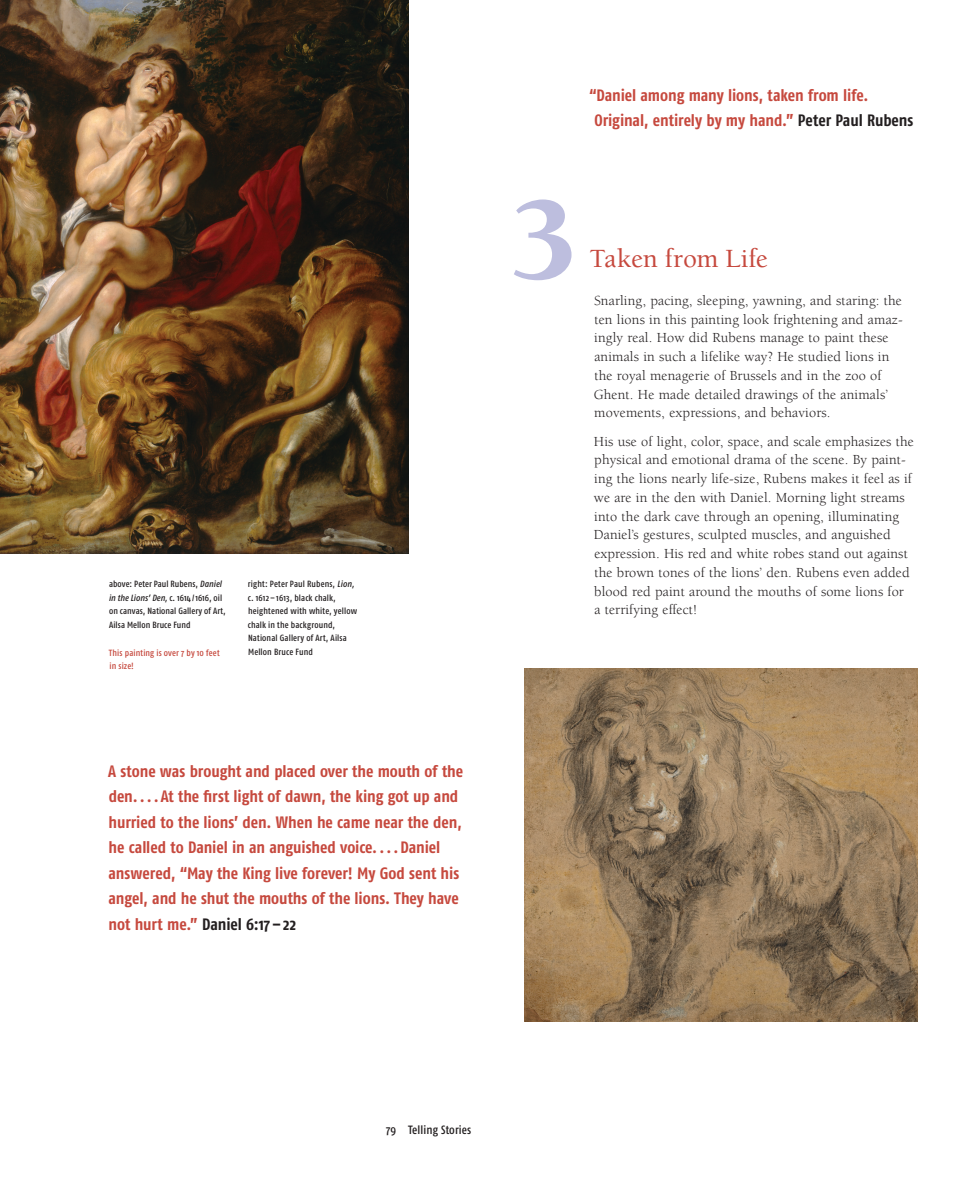
<style>
.page{position:relative;width:972px;height:1188px;background:#fff}
.page>*{position:absolute;margin:0;border:0;box-sizing:border-box;transform-origin:0 0}
.t1{font:900 120px "Berkeley Std";color:#bdbede}
.t2{font:500 27px "Berkeley Std";letter-spacing:-.005em;color:#c6493e}
.t3{font:700 16.5px/25.5px "Fago Co";letter-spacing:-.005em;color:#c6493e}
.t4{font:14.25px/18.8px "Berkeley Std";letter-spacing:.01em;color:#231f20}
.t5{font:12px "Fago Co Med";letter-spacing:.01em;color:#231f20}
.t6{font:9px/13.5px "Fago Co Med";letter-spacing:.01em;color:#231f20}
.t7{font:9px/13.5px "Fago Co Med";letter-spacing:.01em;color:#c6493e}
.s1{font-style:italic}
.s2{color:#231f20}
</style>
<div class="page">
<img style="left:0;top:0;width:408px;height:553px">
<img style="left:524px;top:669px;width:394px;height:352px">
<p class="t6" style="left:109px;top:577px;width:118px">above: Peter Paul Rubens, <span class="s1">Daniel in the Lions’ Den,</span> c. 1614/1616, oil on canvas, National Gallery of Art,<br>Ailsa Mellon Bruce Fund</p>
<p class="t7" style="left:109px;top:646px;width:112px">This painting is over 7 by 10 feet in size!</p>
<p class="t6" style="left:248px;top:577px;width:111px">right: Peter Paul Rubens, <span class="s1">Lion, </span>c. 1612–1613, black chalk, heightened with white, yellow chalk in the background,<br>National Gallery of Art, Ailsa<br>Mellon Bruce Fund</p>
<p class="t3" style="left:108px;top:758px;width:356px">A stone was brought and placed over the mouth of the den.... At the first light of dawn, the king got up and hurried to the lions’ den. When he came near the den, he called to Daniel in an anguished voice....Daniel answered, “May the King live forever! My God sent his angel, and he shut the mouths of the lions. They have not hurt me.” <span class="s2">Daniel 6:17–22</span></p>
<p class="t3" style="left:595px;top:82px;width:320px;text-indent:-5px">“Daniel among many lions, taken from life.<br>Original, entirely by my hand.” <span class="s2">Peter Paul Rubens</span></p>
<h1 class="t1" style="left:511px;top:177px;width:68px">3</h1>
<h2 class="t2" style="left:590px;top:245px;width:180px">Taken from Life</h2>
<p class="t4" style="left:594px;top:291px;width:310px">Snarling, pacing, sleeping, yawning, and staring: the ten lions in this painting look frightening and amaz&shy;ingly real. How did Rubens manage to paint these animals in such a lifelike way? He studied lions in the royal menagerie of Brussels and in the zoo of Ghent. He made detailed drawings of the animals’ movements, expressions, and behaviors.</p>
<p class="t4" style="left:594px;top:432px;width:322px">His use of light, color, space, and scale emphasizes the physical and emotional drama of the scene. By paint&shy;ing the lions nearly life-size, Rubens makes it feel as if we are in the den with Daniel. Morning light streams into the dark cave through an opening, illuminating Daniel’s gestures, sculpted muscles, and anguished expression. His red and white robes stand out against the brown tones of the lions’ den. Rubens even added blood red paint around the mouths of some lions for<br>a terrifying effect!</p>
<p class="t5" style="left:386px;top:1123px;width:87px">79 Telling Stories</p>
</div>
